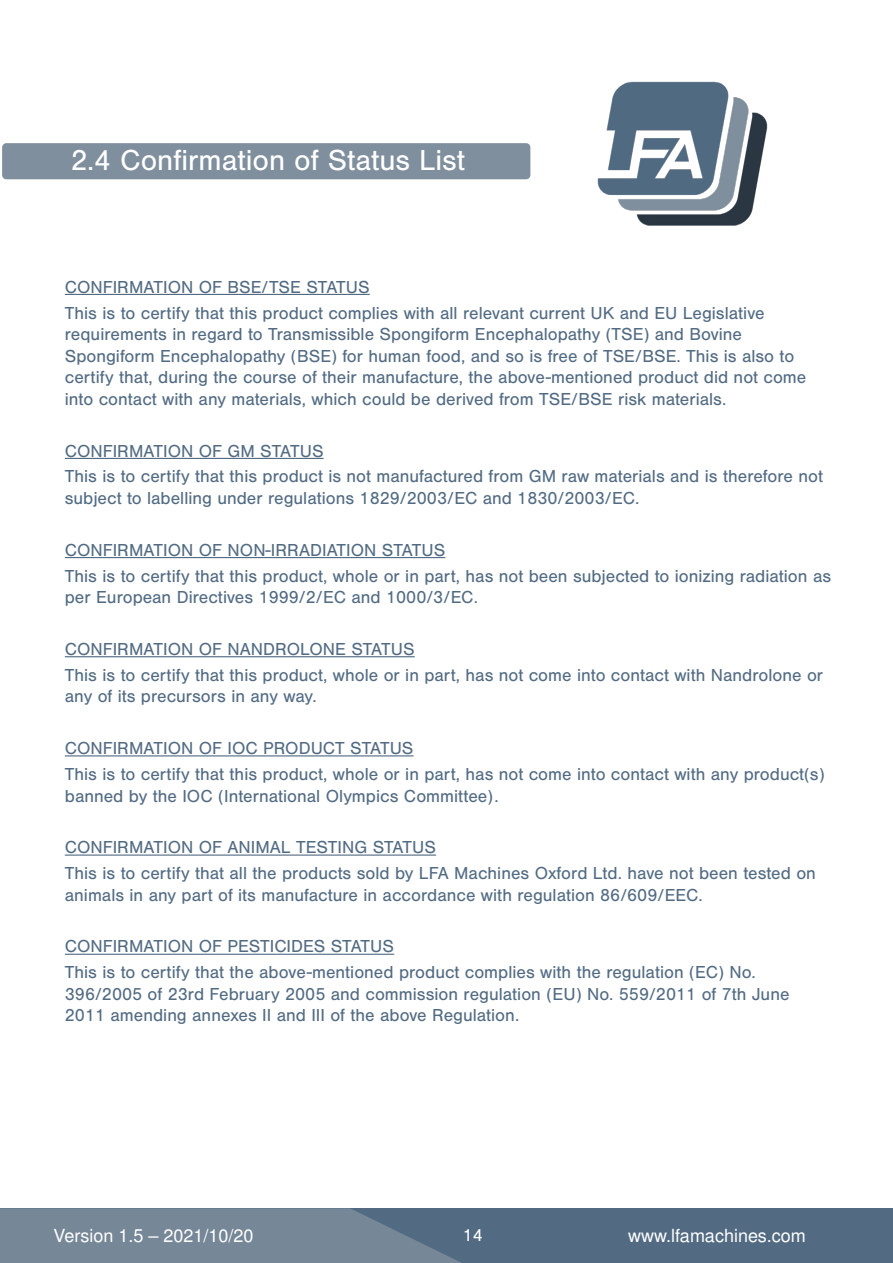
<style>
.page{position:relative;width:893px;height:1263px;background:#fff}
.page>*{position:absolute;margin:0;border:0;box-sizing:border-box;transform-origin:0 0}
.t1{font:30px "Nimbus San";color:#fff}
.t2{font:18px/25.8px "Nimbus San";color:#526b83}
.t3{font:18px "Nimbus San L";color:#fff}
.t4{font:18px "Nimbus San";color:#fff}
</style>
<div class="page">
<div style="left:1px;top:1208px;width:892px;height:55px;background:#526b83"></div>
<svg style="left:0;top:1208px;width:461px;height:55px;background:#718394"></svg>
<img style="left:597px;top:81px;width:171px;height:145px">
<div style="left:2px;top:143px;width:528px;height:36px;background:#808f9d;border-radius:4px"></div>
<hr style="left:65px;top:294px;width:305px;height:1px;background:#526b83">
<hr style="left:65px;top:458px;width:259px;height:1px;background:#526b83">
<hr style="left:65px;top:557px;width:380px;height:1px;background:#526b83">
<hr style="left:65px;top:656px;width:350px;height:1px;background:#526b83">
<hr style="left:65px;top:755px;width:349px;height:1px;background:#526b83">
<hr style="left:65px;top:854px;width:371px;height:2px;background:#526b83">
<hr style="left:65px;top:954px;width:329px;height:1px;background:#526b83">
<h1 class="t1" style="left:71px;top:143px;width:396px">2.4 Confirmation of Status List</h1>
<p class="t2" style="left:65px;top:274px;width:701px">CONFIRMATION OF BSE/TSE STATUS<br>This is to certify that this product complies with all relevant current UK and EU Legislative</p>
<p class="t2" style="left:65px;top:324px;width:743px;line-height:21.6px">requirements in regard to Transmissible Spongiform Encephalopathy (TSE) and Bovine Spongiform Encephalopathy (BSE) for human food, and so is free of TSE/BSE. This is also to certify that, during the course of their manufacture, the above-mentioned product did not come into contact with any materials, which could be derived from TSE/BSE risk materials.</p>
<p class="t2" style="left:65px;top:438px;width:760px">CONFIRMATION OF GM STATUS<br>This is to certify that this product is not manufactured from GM raw materials and is therefore not</p>
<p class="t2" style="left:65px;top:485px;width:576px">subject to labelling under regulations 1829/2003/EC and 1830/2003/EC.</p>
<p class="t2" style="left:65px;top:537px;width:768px">CONFIRMATION OF NON-IRRADIATION STATUS<br>This is to certify that this product, whole or in part, has not been subjected to ionizing radiation as</p>
<p class="t2" style="left:65px;top:585px;width:415px">per European Directives 1999/2/EC and 1000/3/EC.</p>
<p class="t2" style="left:65px;top:636px;width:760px">CONFIRMATION OF NANDROLONE STATUS<br>This is to certify that this product, whole or in part, has not come into contact with Nandrolone or</p>
<p class="t2" style="left:65px;top:684px;width:253px">any of its precursors in any way.</p>
<p class="t2" style="left:65px;top:735px;width:761px">CONFIRMATION OF IOC PRODUCT STATUS<br>This is to certify that this product, whole or in part, has not come into contact with any product(s)</p>
<p class="t2" style="left:65px;top:783px;width:435px">banned by the IOC (International Olympics Committee).</p>
<p class="t2" style="left:65px;top:835px;width:753px">CONFIRMATION OF ANIMAL TESTING STATUS<br>This is to certify that all the products sold by LFA Machines Oxford Ltd. have not been tested on</p>
<p class="t2" style="left:65px;top:882px;width:639px">animals in any part of its manufacture in accordance with regulation 86/609/EEC.</p>
<p class="t2" style="left:65px;top:934px;width:692px">CONFIRMATION OF PESTICIDES STATUS<br>This is to certify that the above-mentioned product complies with the regulation (EC) No.</p>
<p class="t2" style="left:65px;top:983px;width:726px;line-height:21.6px">396/2005 of 23rd February 2005 and commission regulation (EU) No. 559/2011 of 7th June<br>2011 amending annexes II and III of the above Regulation.</p>
<p class="t3" style="left:53px;top:1222px;width:202px">Version 1.5 – 2021/10/20</p>
<p class="t4" style="left:451px;top:1225px;width:22px">14</p>
<p class="t3" style="left:628px;top:1223px;width:179px">www.lfamachines.com</p>
<p class="t4" style="left:463px;top:1225px;width:22px">14</p>
</div>
